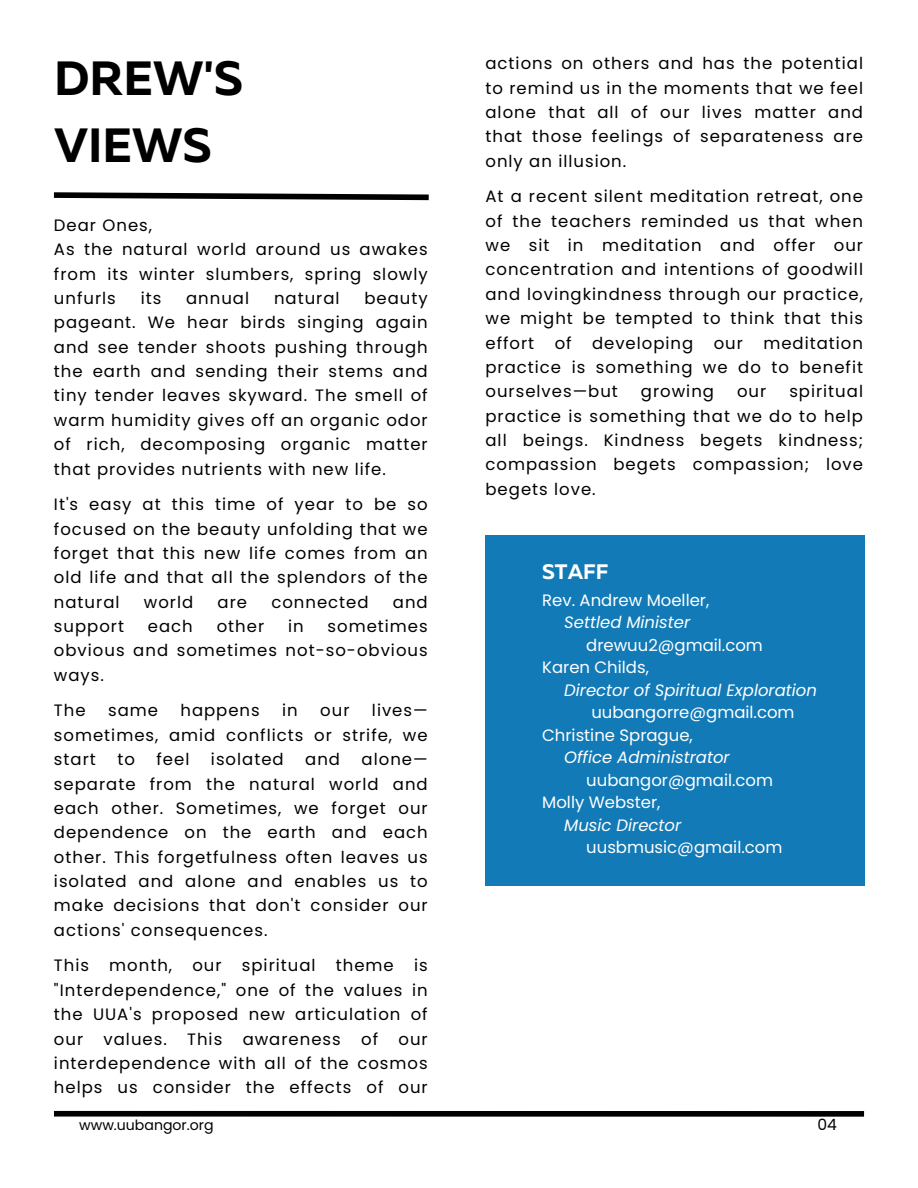
<style>
.page{position:relative;width:918px;height:1188px;background:#fff}
.page>*{position:absolute;margin:0;border:0;box-sizing:border-box;transform-origin:0 0}
.t1{font:700 48px/66.8px "Muller";color:#000}
.t2{font:700 21px "Muller";color:#fff}
.t3{font:16.5px/24.5px "Poppins";letter-spacing:.06em;color:#000;text-align:justify}
.t4{font:16.5px/22.5px "Poppins";color:#fff}
.t5{font:italic 16.5px "Poppins";color:#fff}
.t6{font:15.45px "Poppins";color:#000}
.t7{font:14.1px "Poppins";color:#000}
</style>
<div class="page">
<svg style="left:53px;top:192px;width:376px;height:9px"></svg>
<div style="left:486px;top:535px;width:378px;height:350px;background:#127ab7"></div>
<div style="left:54px;top:1111px;width:810px;height:6px;background:#000"></div>
<h1 class="t1" style="left:54px;top:49px;width:191px">DREW'S<br>VIEWS</h1>
<p class="t3" style="left:54px;top:213px;width:375px;text-align:left">Dear Ones,<br>As the natural world around us awakes from its winter slumbers, spring slowly unfurls</p>
<p class="t3" style="left:141px;top:286px;width:22px">its</p>
<p class="t3" style="left:186px;top:286px;width:64px">annual</p>
<p class="t3" style="left:274px;top:286px;width:67px">natural</p>
<p class="t3" style="left:54px;top:286px;width:375px;text-indent:310px">beauty pageant. We hear birds singing again and see tender shoots pushing through the earth and sending their stems and tiny tender leaves skyward. The smell of warm humidity gives off an organic odor of rich, decomposing organic matter that provides nutrients with new life.</p>
<p class="t3" style="left:54px;top:492px;width:375px">It's easy at this time of year to be so focused on the beauty unfolding that we forget that this new life comes from an old life and that all the splendors of the natural</p>
<p class="t3" style="left:144px;top:590px;width:51px">world</p>
<p class="t3" style="left:218px;top:590px;width:31px">are</p>
<p class="t3" style="left:271px;top:590px;width:99px">connected</p>
<p class="t3" style="left:393px;top:590px;width:36px">and</p>
<p class="t3" style="left:54px;top:614px;width:375px;text-indent:274px">sometimes obvious and sometimes not-so-obvious ways.</p>
<p class="t3" style="left:54px;top:698px;width:33px">The</p>
<p class="t3" style="left:108px;top:698px;width:51px">same</p>
<p class="t3" style="left:180px;top:698px;width:81px">happens</p>
<p class="t3" style="left:282px;top:698px;width:17px">in</p>
<p class="t3" style="left:320px;top:698px;width:31px">our</p>
<p class="t3" style="left:54px;top:614px;width:72px">support</p>
<p class="t3" style="left:148px;top:614px;width:46px">each</p>
<p class="t3" style="left:217px;top:614px;width:49px">other</p>
<p class="t3" style="left:288px;top:614px;width:17px">in</p>
<p class="t3" style="left:54px;top:699px;width:375px;text-indent:318px">lives— sometimes, amid conflicts or strife, we start</p>
<p class="t3" style="left:117px;top:747px;width:19px">to</p>
<p class="t3" style="left:157px;top:747px;width:34px">feel</p>
<p class="t3" style="left:211px;top:747px;width:74px">isolated</p>
<p class="t3" style="left:305px;top:747px;width:36px">and</p>
<p class="t3" style="left:54px;top:747px;width:375px;text-indent:308px">alone— separate from the natural world and each other. Sometimes, we forget our dependence on the earth and each other. This forgetfulness often leaves us isolated and alone and enables us to make decisions that don't consider our actions' consequences.</p>
<p class="t3" style="left:54px;top:953px;width:375px">This month, our spiritual theme is "Interdependence," one of the values in the UUA's proposed new articulation of our values. This awareness of our interdependence with all of the cosmos helps us consider the effects of our</p>
<p class="t3" style="left:486px;top:51px;width:379px">actions on others and has the potential to remind us in the moments that we feel alone that all of our lives matter and that those feelings of separateness are only an illusion.</p>
<p class="t3" style="left:486px;top:184px;width:379px">At a recent silent meditation retreat, one of the teachers reminded us that when we sit in meditation and offer our concentration and intentions of goodwill and lovingkindness through our practice, we might be tempted to think that this effort of developing our meditation practice is something we do to benefit ourselves—but</p>
<p class="t3" style="left:486px;top:379px;width:379px;text-indent:304px">spiritual practice is something that we do to help all beings. Kindness begets kindness; compassion begets compassion; love begets love.</p>
<p class="t3" style="left:641px;top:379px;width:75px">growing</p>
<p class="t3" style="left:737px;top:379px;width:31px">our</p>
<p class="t2" style="left:542px;top:563px;width:68px">STAFF</p>
<p class="t4" style="left:542px;top:589px;width:169px">Rev. Andrew Moeller,</p>
<p class="t5" style="left:564px;top:611px;width:128px">Settled Minister</p>
<p class="t4" style="left:542px;top:634px;width:222px;text-indent:44px">drewuu2@gmail.com<br>Karen Childs,</p>
<p class="t5" style="left:564px;top:679px;width:254px">Director of Spiritual Exploration</p>
<p class="t4" style="left:542px;top:701px;width:254px;text-indent:49px">uubangorre@gmail.com<br>Christine Sprague,</p>
<p class="t5" style="left:564px;top:746px;width:167px">Office Administrator</p>
<p class="t4" style="left:542px;top:769px;width:232px;text-indent:44px">uubangor@gmail.com<br>Molly Webster,</p>
<p class="t5" style="left:564px;top:814px;width:119px">Music Director</p>
<p class="t4" style="left:586px;top:836px;width:198px">uusbmusic@gmail.com</p>
<p class="t7" style="left:79px;top:1115px;width:136px">www.uubangor.org</p>
<p class="t6" style="left:818px;top:1114px;width:21px">04</p>
</div>
